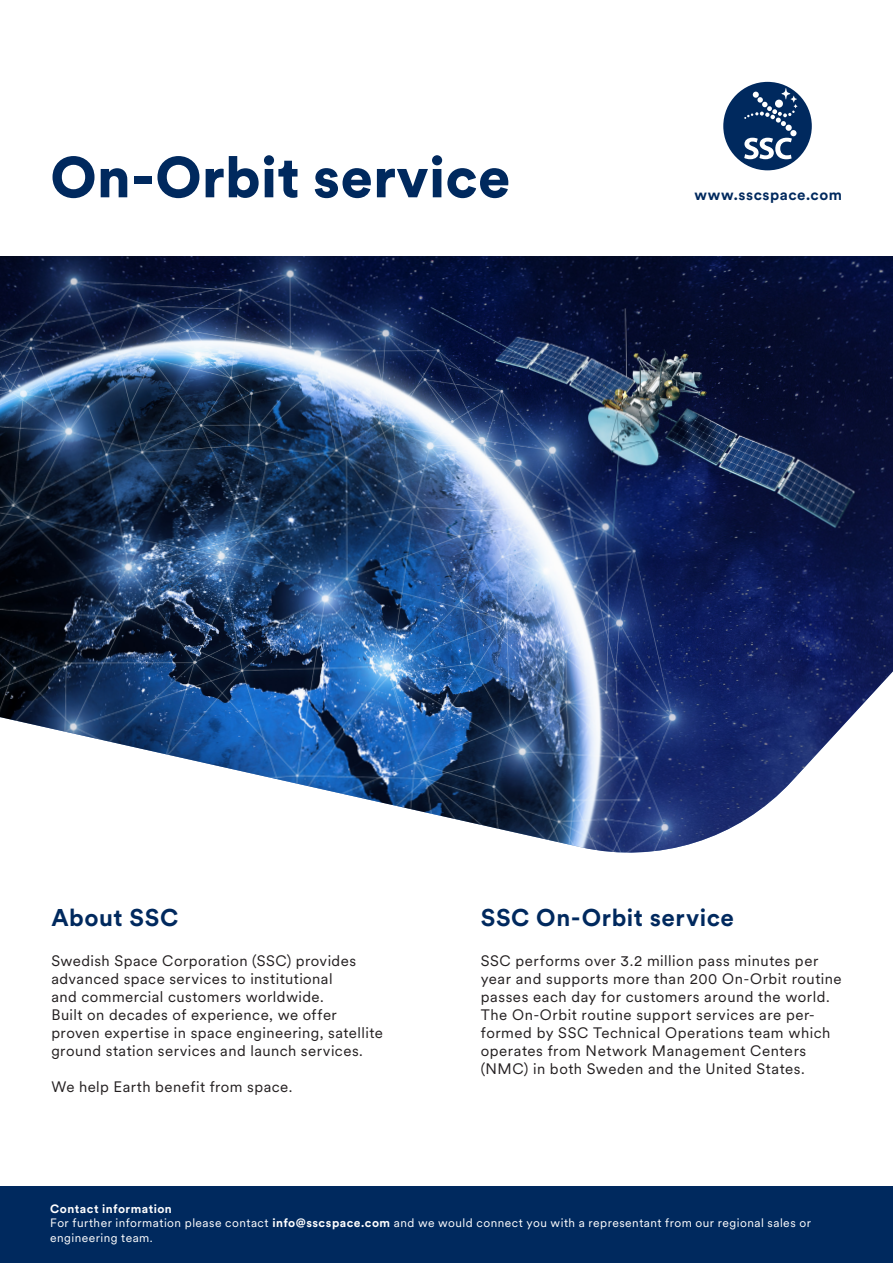
<style>
.page{position:relative;width:893px;height:1263px;background:#fff}
.page>*{position:absolute;margin:0;border:0;box-sizing:border-box;transform-origin:0 0}
.Body_text{font:900 57px "Circular XX";letter-spacing:.005em;color:#00295e}
.intro{font:700 24px "Circular XX";letter-spacing:.02em;color:#00295e}
.intro-2{font:15px/18px "Circular XX";letter-spacing:.03em;color:#231f20}
.intro-3{font:700 15px "Circular XX";letter-spacing:.035em;color:#00295e}
.intro-4{font:12px/14.4px "Circular XX";letter-spacing:.04em;color:#fff}
.intro-5{font:700 12px "Circular XX";letter-spacing:.04em;color:#fff}
.s1{font-weight:700}
</style>
<div class="page">
<div style="left:0;top:1186px;width:893px;height:77px;background:#00295e"></div>
<img style="left:0;top:256px;width:893px;height:597px">
<div style="left:723px;top:82px;width:89px;height:88px;background:#00295e;border-radius:50%"></div>
<div style="left:785px;top:124px;width:7px;height:7px;background:#fff;border-radius:50%"></div>
<div style="left:790px;top:130px;width:7px;height:6px;background:#fff;border-radius:50%"></div>
<svg style="left:744px;top:138px;width:48px;height:21px"></svg>
<svg style="left:744px;top:88px;width:54px;height:38px"></svg>
<p class="Body_text" style="left:50px;top:137px;width:462px">On-Orbit service</p>
<p class="intro-3" style="left:694px;top:185px;width:149px">www.sscspace.com</p>
<p class="intro" style="left:51px;top:901px;width:128px">About SSC</p>
<p class="intro-2" style="left:51px;top:951px;width:306px">Swedish Space Corporation (SSC) provides advanced space services to institutional</p>
<p class="intro-2" style="left:51px;top:987px;width:274px">and commercial customers worldwide.</p>
<p class="intro-2" style="left:51px;top:1005px;width:287px">Built on decades of experience, we offer</p>
<p class="intro-2" style="left:51px;top:1023px;width:333px">proven expertise in space engineering, satellite ground station services and launch services.</p>
<p class="intro-2" style="left:51px;top:1077px;width:243px">We help Earth benefit from space.</p>
<p class="intro" style="left:481px;top:901px;width:255px">SSC On-Orbit service</p>
<p class="intro-2" style="left:481px;top:951px;width:362px">SSC performs over 3.2 million pass minutes per year and supports more than 200 On-Orbit routine passes each day for customers around the world.<br>The On-Orbit routine support services are per&shy;formed by SSC Technical Operations team which operates from Network Management Centers (NMC) in both Sweden and the United States.</p>
<p class="intro-5" style="left:50px;top:1200px;width:123px">Contact information</p>
<p class="intro-4" style="left:50px;top:1215px;width:762px">For further information please contact <span class="s1">info@sscspace.com</span> and we would connect you with a representant from our regional sales or engineering team.</p>
</div>
